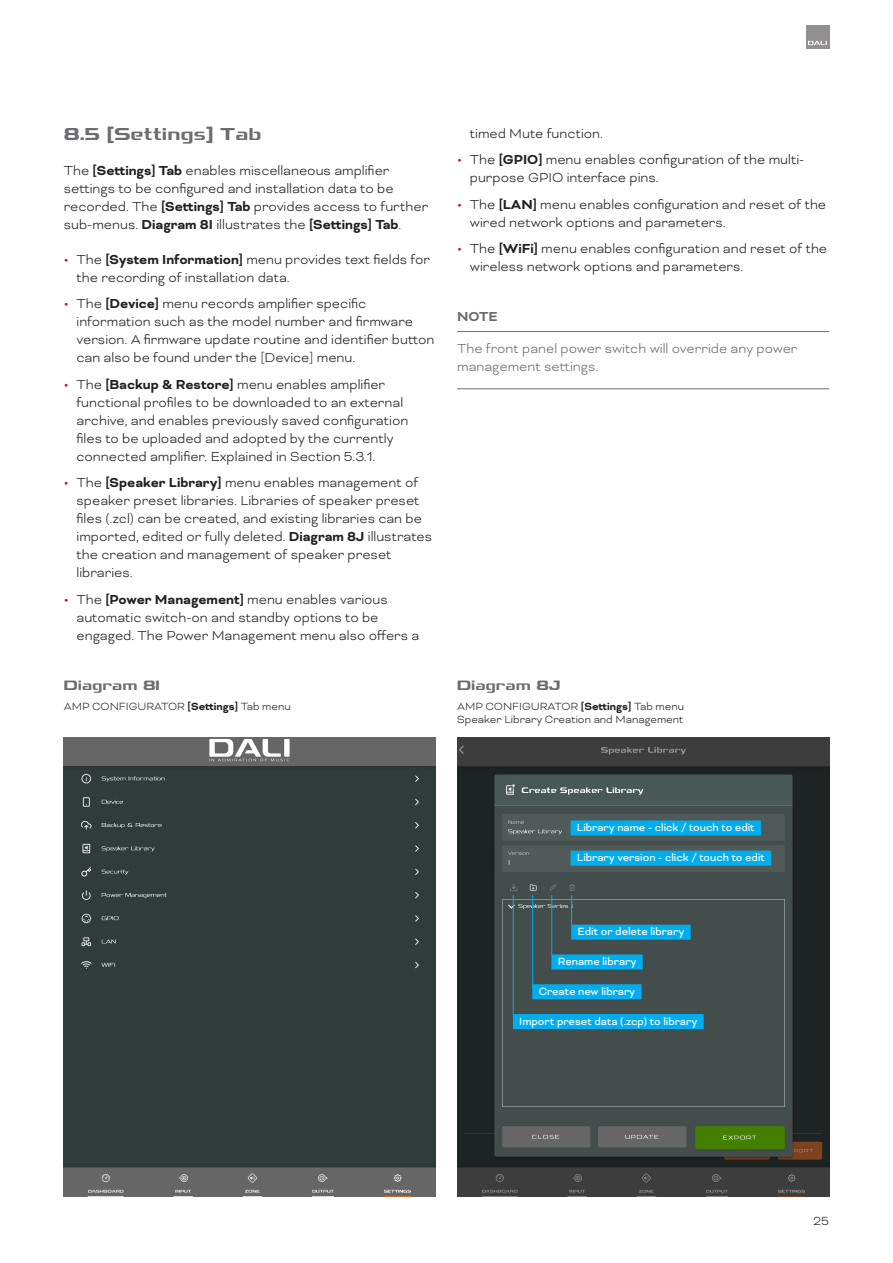
<style>
.page{position:relative;width:893px;height:1263px;background:#fff}
.page>*{position:absolute;margin:0;border:0;box-sizing:border-box;transform-origin:0 0}
._2_Heading_Style{font:700 21px "Dali Font 2";color:#6c6d70}
.DIAGRAM_Header_Level_1{font:700 16.5px "Dali Font 2";color:#6c6d70}
.Body{font:300 15px/18px "Bicyclette";color:#231f20}
.Note_Body{font:300 15px/18px "Bicyclette";color:#6c6d70}
.Note_Heading{font:700 15px "Bicyclette";color:#6c6d70}
.t1{font:300 13.5px "Bicyclette";color:#231f20}
.Blue_Diag_Label{font:12px "Bicyclette";color:#fff}
.DIAGRAM_Body{font:300 12px/13.5px "Bicyclette";color:#231f20}
.s1{font-weight:700}
.s2{font-weight:700;color:#c11628}
</style>
<div class="page">
<hr style="left:457px;top:331px;width:372px;height:1px;background:#6c6d70">
<hr style="left:457px;top:388px;width:372px;height:1px;background:#6c6d70">
<img style="left:64px;top:737px;width:372px;height:459px">
<img style="left:457px;top:737px;width:372px;height:459px">
<div style="left:571px;top:820px;width:190px;height:15px;background:#00aeef"></div>
<div style="left:571px;top:851px;width:200px;height:15px;background:#00aeef"></div>
<div style="left:513px;top:1014px;width:191px;height:15px;background:#00aeef"></div>
<div style="left:571px;top:925px;width:120px;height:15px;background:#00aeef"></div>
<div style="left:532px;top:984px;width:110px;height:15px;background:#00aeef"></div>
<div style="left:551px;top:954px;width:92px;height:15px;background:#00aeef"></div>
<hr style="left:571px;top:895px;width:1px;height:30px;background:#00aeef">
<hr style="left:551px;top:895px;width:1px;height:61px;background:#00aeef">
<hr style="left:532px;top:895px;width:1px;height:93px;background:#00aeef">
<hr style="left:513px;top:895px;width:1px;height:122px;background:#00aeef">
<div style="left:806px;top:26px;width:23px;height:23px;background:#918f8f"></div>
<svg style="left:808px;top:41px;width:19px;height:4px"></svg>
<p class="_2_Heading_Style" style="left:64px;top:123px;width:199px">8.5 [Settings] Tab</p>
<p class="Body" style="left:64px;top:161px;width:366px">The <span class="s1">[Settings] Tab</span> enables miscellaneous amplifier settings to be configured and installation data to be recorded. The <span class="s1">[Settings] Tab</span> provides access to further sub-menus. <span class="s1">Diagram 8I</span> illustrates the <span class="s1">[Settings] Tab</span>.</p>
<p class="Body" style="left:77px;top:250px;width:355px;text-indent:-13px"><span class="s2">•</span> The <span class="s1">[System Information]</span> menu provides text fields for the recording of installation data.</p>
<p class="Body" style="left:77px;top:294px;width:359px;text-indent:-13px"><span class="s2">•</span> The <span class="s1">[Device]</span> menu records amplifier specific information such as the model number and firmware version. A firmware update routine and identifier button can also be found under the [Device] menu.</p>
<p class="Body" style="left:77px;top:375px;width:333px;text-indent:-13px"><span class="s2">•</span> The <span class="s1">[Backup &amp; Restore]</span> menu enables amplifier functional profiles to be downloaded to an external archive, and enables previously saved configuration files to be uploaded and adopted by the currently connected amplifier. Explained in Section 5.3.1.</p>
<p class="Body" style="left:77px;top:473px;width:357px;text-indent:-13px"><span class="s2">•</span> The <span class="s1">[Speaker Library]</span> menu enables management of speaker preset libraries. Libraries of speaker preset files (.zcl) can be created, and existing libraries can be imported, edited or fully deleted. <span class="s1">Diagram 8J</span> illustrates the creation and management of speaker preset libraries.</p>
<p class="Body" style="left:77px;top:590px;width:344px;text-indent:-13px"><span class="s2">•</span> The <span class="s1">[Power Management]</span> menu enables various automatic switch-on and standby options to be engaged. The Power Management menu also offers a</p>
<p class="DIAGRAM_Header_Level_1" style="left:64px;top:676px;width:98px">Diagram 8I</p>
<p class="DIAGRAM_Body" style="left:64px;top:699px;width:228px">AMP CONFIGURATOR <span class="s1">[Settings]</span> Tab menu</p>
<p class="Body" style="left:470px;top:124px;width:135px">timed Mute function.</p>
<p class="Body" style="left:470px;top:150px;width:336px;text-indent:-13px"><span class="s2">•</span> The <span class="s1">[GPIO]</span> menu enables configuration of the multi&shy;purpose GPIO interface pins.</p>
<p class="Body" style="left:470px;top:195px;width:358px;text-indent:-13px"><span class="s2">•</span> The <span class="s1">[LAN]</span> menu enables configuration and reset of the wired network options and parameters.</p>
<p class="Body" style="left:470px;top:239px;width:359px;text-indent:-13px"><span class="s2">•</span> The <span class="s1">[WiFi]</span> menu enables configuration and reset of the wireless network options and parameters.</p>
<p class="Note_Heading" style="left:457px;top:307px;width:42px">NOTE</p>
<p class="Note_Body" style="left:457px;top:340px;width:342px">The front panel power switch will override any power management settings.</p>
<p class="DIAGRAM_Header_Level_1" style="left:457px;top:676px;width:105px">Diagram 8J</p>
<p class="DIAGRAM_Body" style="left:457px;top:699px;width:228px">AMP CONFIGURATOR <span class="s1">[Settings]</span> Tab menu<br>Speaker Library Creation and Management</p>
<p class="Blue_Diag_Label" style="left:577px;top:820px;width:179px">Library name - click / touch to edit</p>
<p class="Blue_Diag_Label" style="left:577px;top:851px;width:189px">Library version - click / touch to edit</p>
<p class="Blue_Diag_Label" style="left:578px;top:925px;width:108px">Edit or delete library</p>
<p class="Blue_Diag_Label" style="left:558px;top:954px;width:80px">Rename library</p>
<p class="Blue_Diag_Label" style="left:539px;top:984px;width:98px">Create new library</p>
<p class="Blue_Diag_Label" style="left:519px;top:1014px;width:179px">Import preset data (.zcp) to library</p>
<p class="t1" style="left:813px;top:1213px;width:18px">25</p>
</div>
